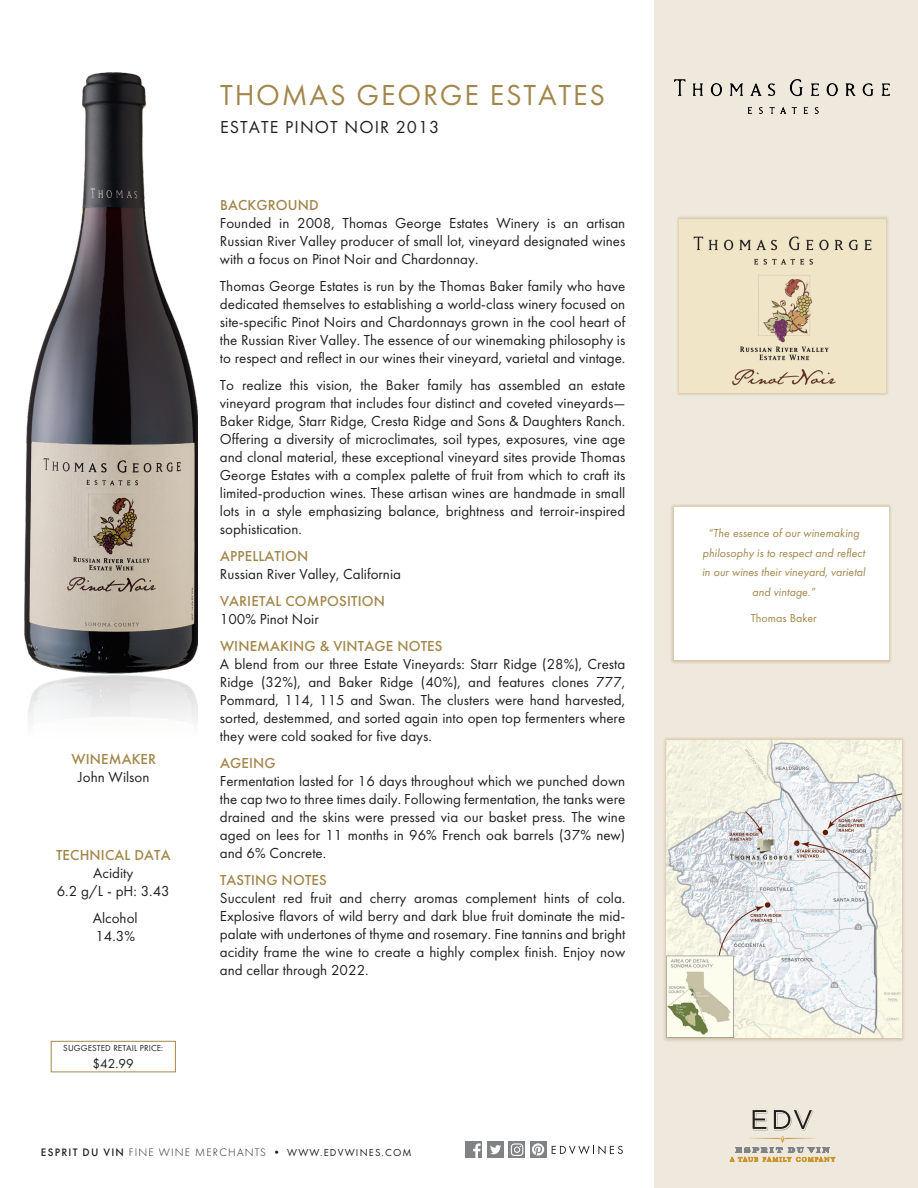
<style>
.page{position:relative;width:918px;height:1188px;background:#fff}
.page>*{position:absolute;margin:0;border:0;box-sizing:border-box;transform-origin:0 0}
.t1{font:30px "Futura PT";letter-spacing:.06em;color:#a2874c}
.t2{font:18px "Futura PT";letter-spacing:.06em;color:#231f20}
.Text{font:15px/18px "Futura PT";color:#231f20;text-align:justify}
.Head{font:500 15px "Futura PT";letter-spacing:.01em;color:#a2874c}
.t3{font:13.5px "Futura PT";color:#231f20}
.t4{font:italic 12px/19.5px "Futura PT";color:#a2874c;text-align:center}
.t5{font:12px "Futura PT";color:#a2874c}
.t6{font:300 11.25px "Futura PT";letter-spacing:.11em;color:#231f20}
.t7{font:9px "Futura PT";letter-spacing:.01em;color:#231f20}
.s1{font-weight:500}
.s2{font-weight:400;font-size:10.5px}
</style>
<div class="page">
<div style="left:654px;top:0;width:264px;height:1188px;background:#efe8dc"></div>
<div style="left:670px;top:504px;width:222px;height:160px;background:#a2874c;opacity:.65"></div>
<div style="left:674px;top:507px;width:214px;height:153px;background:#fff"></div>
<img style="left:24px;top:72px;width:174px;height:593px">
<img style="left:28px;top:665px;width:170px;height:58px">
<div style="left:663px;top:737px;width:242px;height:304px;background:#a2874c;opacity:.65"></div>
<img style="left:667px;top:741px;width:234px;height:297px">
<div style="left:51px;top:1041px;width:125px;height:31px;border:1px solid #a2874c"></div>
<img style="left:675px;top:80px;width:214px;height:34px">
<div style="left:676px;top:216px;width:213px;height:180px;background:#a2874c;opacity:.65"></div>
<img style="left:680px;top:219px;width:206px;height:174px">
<svg style="left:730px;top:1110px;width:105px;height:52px"></svg>
<svg style="left:508px;top:1141px;width:17px;height:17px"></svg>
<svg style="left:511px;top:1143px;width:12px;height:13px"></svg>
<div style="left:530px;top:1141px;width:16px;height:17px;background:#808285"></div>
<svg style="left:532px;top:1143px;width:12px;height:13px"></svg>
<div style="left:466px;top:1141px;width:16px;height:17px;background:#808285"></div>
<svg style="left:473px;top:1143px;width:8px;height:15px"></svg>
<div style="left:487px;top:1141px;width:17px;height:17px;background:#808285"></div>
<svg style="left:490px;top:1145px;width:11px;height:9px"></svg>
<svg style="left:552px;top:1145px;width:71px;height:9px"></svg>
<p class="Head" style="left:71px;top:750px;width:86px">WINEMAKER</p>
<p class="Text" style="left:78px;top:768px;width:73px">John Wilson</p>
<p class="Head" style="left:56px;top:846px;width:116px">TECHNICAL DATA</p>
<p class="Text" style="left:57px;top:864px;width:114px;text-align:center">Acidity<br>6.2 g/L - pH: 3.43</p>
<p class="Text" style="left:93px;top:909px;width:46px">Alcohol<br>14.3%</p>
<p class="t7" style="left:63px;top:1043px;width:102px">SUGGESTED RETAIL PRICE:</p>
<p class="t3" style="left:93px;top:1055px;width:43px">$42.99</p>
<p class="t1" style="left:220px;top:77px;width:386px">THOMAS GEORGE ESTATES</p>
<p class="t2" style="left:220px;top:116px;width:221px">ESTATE PINOT NOIR 2013</p>
<p class="Head" style="left:220px;top:196px;width:100px">BACKGROUND</p>
<p class="Text" style="left:220px;top:214px;width:407px">Founded in 2008, Thomas George Estates Winery is an artisan Russian River Valley producer of small lot, vineyard designated wines with a focus on Pinot Noir and Chardonnay.</p>
<p class="Text" style="left:220px;top:277px;width:407px">Thomas George Estates is run by the Thomas Baker family who have dedicated themselves to establishing a world-class winery focused on site-specific Pinot Noirs and Chardonnays grown in the cool heart of the Russian River Valley. The essence of our winemaking philosophy is to respect and reflect in our wines their vineyard, varietal and vintage.</p>
<p class="Text" style="left:220px;top:376px;width:407px">To realize this vision, the Baker family has assembled an estate vineyard program that includes four distinct and coveted vineyards— Baker Ridge, Starr Ridge, Cresta Ridge and Sons &amp; Daughters Ranch.<br>Offering a diversity of microclimates, soil types, exposures, vine age and clonal material, these exceptional vineyard sites provide Thomas George Estates with a complex palette of fruit from which to craft its limited-production wines. These artisan wines are handmade in small lots in a style emphasizing balance, brightness and terroir-inspired sophistication.</p>
<p class="Head" style="left:220px;top:547px;width:90px">APPELLATION</p>
<p class="Text" style="left:220px;top:565px;width:183px">Russian River Valley, California</p>
<p class="Head" style="left:220px;top:592px;width:167px">VARIETAL COMPOSITION</p>
<p class="Text" style="left:220px;top:610px;width:100px">100% Pinot Noir</p>
<p class="Head" style="left:220px;top:637px;width:224px">WINEMAKING &amp; VINTAGE NOTES</p>
<p class="Text" style="left:220px;top:655px;width:407px">A blend from our three Estate Vineyards: Starr Ridge (28%), Cresta Ridge (32%), and Baker Ridge (40%), and features clones 777, Pommard, 114, 115 and Swan. The clusters were hand harvested, sorted, destemmed, and sorted again into open top fermenters where they were cold soaked for five days.</p>
<p class="Head" style="left:220px;top:754px;width:57px">AGEING</p>
<p class="Text" style="left:220px;top:772px;width:407px">Fermentation lasted for 16 days throughout which we punched down the cap two to three times daily. Following fermentation, the tanks were drained and the skins were pressed via our basket press. The wine aged on lees for 11 months in 96% French oak barrels (37% new) and 6% Concrete.</p>
<p class="Head" style="left:220px;top:871px;width:108px">TASTING NOTES</p>
<p class="Text" style="left:220px;top:889px;width:407px">Succulent red fruit and cherry aromas complement hints of cola.<br>Explosive flavors of wild berry and dark blue fruit dominate the mid&shy;palate with undertones of thyme and rosemary. Fine tannins and bright acidity frame the wine to create a highly complex finish. Enjoy now and cellar through 2022.</p>
<p class="t6" style="left:41px;top:1146px;width:372px"><span class="s1">ESPRIT DU VIN</span> FINE WINE MERCHANTS • <span class="s2">WWW.EDVWINES.COM</span></p>
<p class="t4" style="left:702px;top:524px;width:165px">“The essence of our winemaking philosophy is to respect and reflect in our wines their vineyard, varietal and vintage.”</p>
<p class="t5" style="left:751px;top:611px;width:67px">Thomas Baker</p>
</div>
